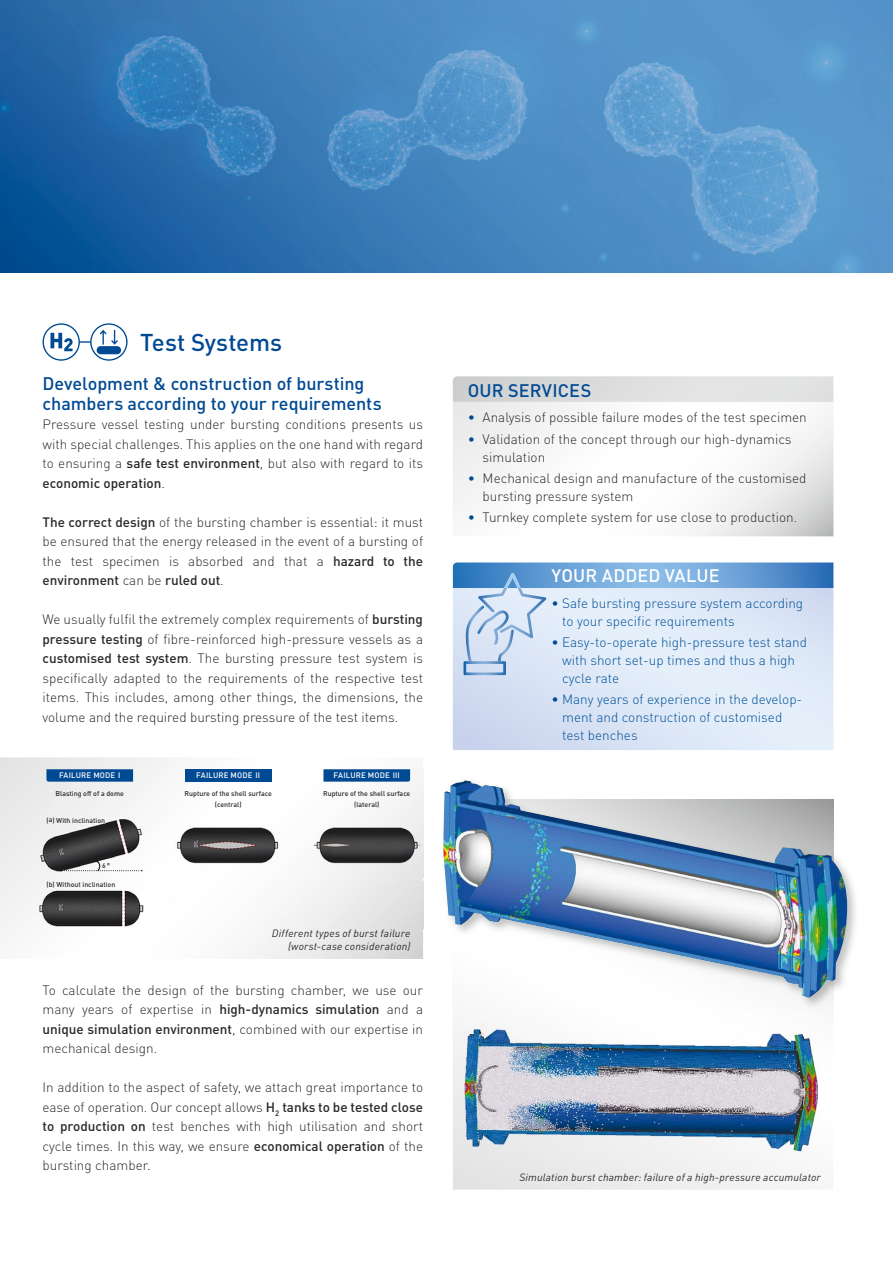
<style>
.page{position:relative;width:893px;height:1263px;background:#fff}
.page>*{position:absolute;margin:0;border:0;box-sizing:border-box;transform-origin:0 0}
.t1{font:500 24px "DINOT";color:#004a93}
.t2{font:500 18px/19.5px "DINOT";color:#004a93}
.t3{font:500 18px "DINOT";letter-spacing:.005em;color:#fff}
.t4{font:300 13.5px/19.5px "DINOT";color:#282827;text-align:justify}
.t5{font:300 13.5px/18px "DINOT";color:#005098}
.t6{font:italic 10.5px/13.5px "DINOT";letter-spacing:.02em;color:#282827;text-align:right}
.t7{font:500 7.8px "DINOT";letter-spacing:.02em;color:#fff}
.t8{font:500 7.05px/10.5px "DINOT";color:#282827;text-align:center}
.s1{font-weight:500}
.s2{color:#004a93}
</style>
<div class="page">
<svg style="left:453px;top:1023px;width:355px;height:167px"></svg>
<img style="left:456px;top:1022px;width:362px;height:135px">
<svg style="left:0;top:757px;width:423px;height:202px"></svg>
<img style="left:28px;top:769px;width:395px;height:109px">
<img style="left:28px;top:881px;width:395px;height:48px">
<svg style="left:46px;top:769px;width:87px;height:13px"></svg>
<div style="left:185px;top:769px;width:87px;height:13px;background:#004a93"></div>
<svg style="left:323px;top:769px;width:87px;height:13px"></svg>
<svg style="left:60px;top:861px;width:82px;height:10px"></svg>
<svg style="left:43px;top:323px;width:85px;height:38px"></svg>
<div style="left:97px;top:346px;width:24px;height:8px;background:#004a93;border-radius:4px"></div>
<img style="left:833px;top:873px;width:22px;height:131px">
<img style="left:443px;top:780px;width:404px;height:218px">
<svg style="left:453px;top:402px;width:380px;height:134px"></svg>
<svg style="left:453px;top:376px;width:380px;height:26px;background:#dcdddd"></svg>
<svg style="left:453px;top:588px;width:380px;height:162px;background:#dde7f6"></svg>
<img style="left:453px;top:562px;width:380px;height:26px">
<img style="left:484px;top:638px;width:14px;height:7px">
<img style="left:465px;top:606px;width:19px;height:55px">
<img style="left:498px;top:638px;width:16px;height:23px">
<img style="left:463px;top:661px;width:43px;height:14px">
<img style="left:478px;top:588px;width:68px;height:50px">
<img style="left:504px;top:573px;width:17px;height:15px">
<img style="left:0;top:0;width:893px;height:272px">
<h1 class="t1" style="left:140px;top:327px;width:143px">Test Systems</h1>
<h2 class="t2" style="left:43px;top:373px;width:341px">Development &amp; construction of bursting chambers according to your requirements</h2>
<p class="t4" style="left:43px;top:414px;width:382px">Pressure vessel testing under bursting conditions presents us with special challenges. This applies on the one hand with regard to ensuring a <span class="s1">safe test environment</span>, but also with regard to its <span class="s1">economic operation</span>.</p>
<p class="t4" style="left:43px;top:512px;width:382px"><span class="s1">The correct design</span> of the bursting chamber is essential: it must be ensured that the energy released in the event of a bursting of the test specimen is absorbed and that a <span class="s1">hazard to the environment</span> can be <span class="s1">ruled out</span>.</p>
<p class="t4" style="left:43px;top:609px;width:382px">We usually fulfil the extremely complex requirements of <span class="s1">bursting pressure testing</span> of fibre-reinforced high-pressure vessels as a <span class="s1">customised test system</span>. The bursting pressure test system is specifically adapted to the requirements of the respective test items. This includes, among other things, the dimensions, the volume and the required bursting pressure of the test items.</p>
<p class="t7" style="left:59px;top:771px;width:63px">FAILURE MODE I</p>
<p class="t7" style="left:196px;top:771px;width:65px">FAILURE MODE II</p>
<p class="t7" style="left:334px;top:771px;width:68px">FAILURE MODE III</p>
<p class="t8" style="left:56px;top:788px;width:70px">Blasting off of a dome</p>
<p class="t8" style="left:46px;top:815px;width:60px">(a) With inclination</p>
<p class="t8" style="left:185px;top:788px;width:89px">Rupture of the shell surface (central)</p>
<p class="t8" style="left:323px;top:788px;width:89px">Rupture of the shell surface (lateral)</p>
<p class="t8" style="left:102px;top:860px;width:9px">6 °</p>
<p class="t8" style="left:46px;top:879px;width:70px">(b) Without inclination</p>
<p class="t6" style="left:272px;top:926px;width:140px">Different types of burst failure (worst-case consideration)</p>
<p class="t4" style="left:43px;top:980px;width:382px">To calculate the design of the bursting chamber, we use our many years of expertise in <span class="s1">high-dynamics simulation</span> and a <span class="s1">unique simulation environment</span>, combined with our expertise in mechanical design.</p>
<p class="t4" style="left:43px;top:1077px;width:382px">In addition to the aspect of safety, we attach great importance to ease of operation. Our concept allows <span class="s1">H</span><sub>2</sub> <span class="s1">tanks to be tested close to production on</span> test benches with high utilisation and short cycle times. In this way, we ensure <span class="s1">economical operation</span> of the bursting chamber.</p>
<h2 class="t2" style="left:468px;top:380px;width:125px">OUR SERVICES</h2>
<p class="t4" style="left:468px;top:408px;width:341px"><span class="s2">•</span> Analysis of possible failure modes of the test specimen</p>
<p class="t4" style="left:483px;top:430px;width:310px;line-height:18px;text-indent:-15px"><span class="s2">•</span> Validation of the concept through our high-dynamics simulation</p>
<p class="t4" style="left:483px;top:469px;width:325px;line-height:18px;text-indent:-15px"><span class="s2">•</span> Mechanical design and manufacture of the customised bursting pressure system</p>
<p class="t4" style="left:468px;top:507px;width:331px"><span class="s2">•</span> Turnkey complete system for use close to production.</p>
<h2 class="t3" style="left:552px;top:564px;width:170px">YOUR ADDED VALUE</h2>
<p class="t5" style="left:562px;top:594px;width:243px;text-indent:-11px"><span class="s2">•</span> Safe bursting pressure system according to your specific requirements</p>
<p class="t5" style="left:562px;top:633px;width:246px;text-indent:-11px"><span class="s2">•</span> Easy-to-operate high-pressure test stand with short set-up times and thus a high cycle rate</p>
<p class="t5" style="left:562px;top:690px;width:242px;text-indent:-11px"><span class="s2">•</span> Many years of experience in the develop&shy;ment and construction of customised test benches</p>
<p class="t6" style="left:519px;top:1170px;width:303px">Simulation burst chamber: failure of a high-pressure accumulator</p>
</div>
